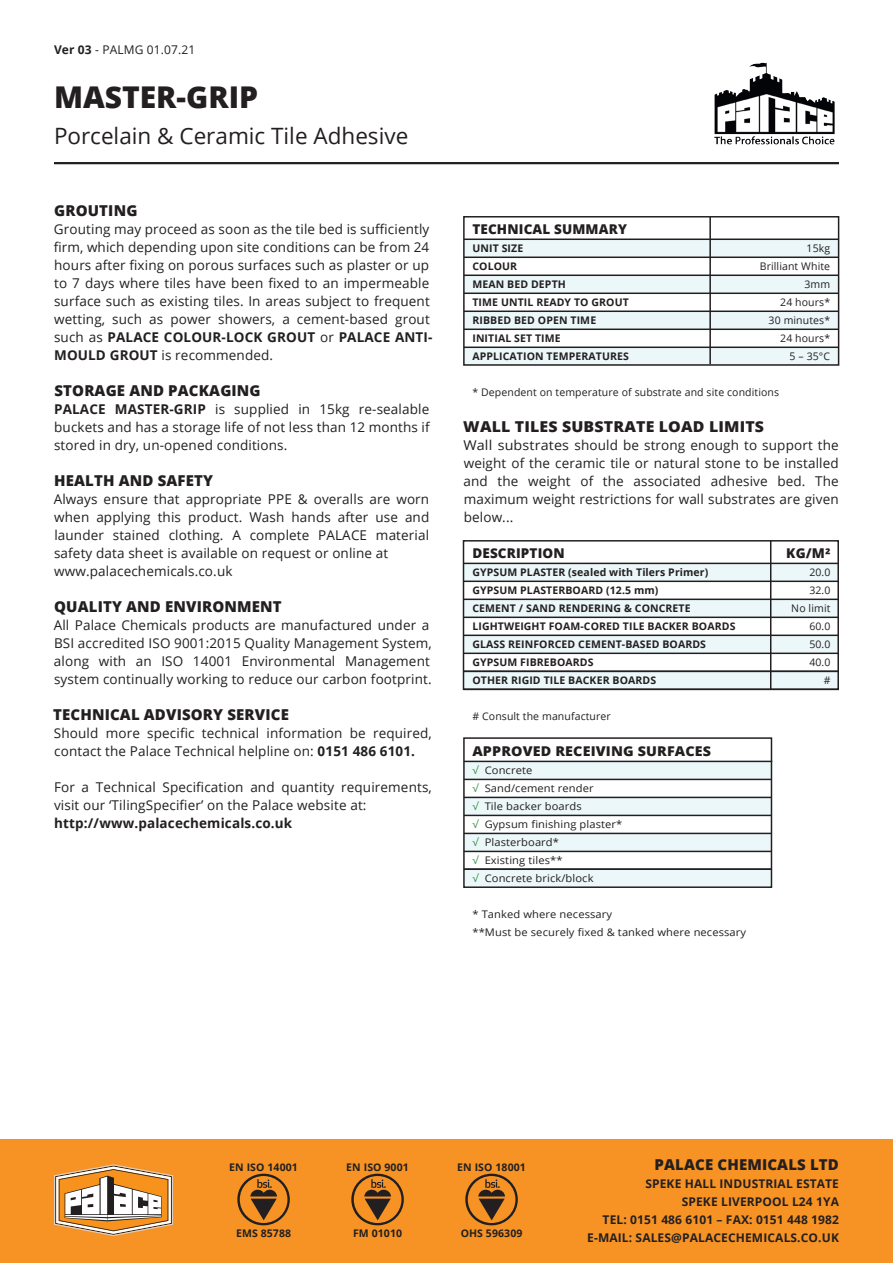
<style>
.page{position:relative;width:893px;height:1263px;background:#fff}
.page>*{position:absolute;margin:0;border:0;box-sizing:border-box;transform-origin:0 0}
.t1{font:800 30px "Open Sans";color:#231f20}
.t2{font:22.5px "Open Sans";color:#231f20}
.t3{font:800 15px "Open Sans";letter-spacing:.01em;color:#231f20}
.t4{font:800 15px "Open Sans";letter-spacing:.01em;color:#231f20;scale:1.06 1}
.t5{font:13.5px/18px "Open Sans";letter-spacing:.01em;color:#231f20}
.t6{font:13.5px/18px "Open Sans";letter-spacing:.01em;color:#231f20;text-align:justify;scale:1.06 1}
.t7{font:700 13.5px "Open Sans";letter-spacing:.01em;color:#231f20}
.t8{font:800 13.5px "Open Sans";letter-spacing:.01em;color:#231f20}
.t9{font:800 13.5px "Open Sans";letter-spacing:.01em;color:#231f20;scale:1.06 1}
.t10{font:700 12px/18px "Open Sans";letter-spacing:.01em;color:#231f20;text-align:right}
.t11{font:12px "Open Sans";letter-spacing:.01em;color:#231f20}
.t12{font:700 10.5px/18px "Open Sans";letter-spacing:.01em;color:#231f20}
.t13{font:10.5px/18px "Open Sans";letter-spacing:.01em;color:#231f20;scale:1.06 1}
.t14{font:10.5px/18px "Open Sans";letter-spacing:.01em;color:#231f20;text-align:right}
.s1{font-weight:700}
.s2{color:#359343}
</style>
<div class="page">
<div style="left:464px;top:761px;width:307px;height:18px;background:#ebf7f9"></div>
<div style="left:464px;top:797px;width:307px;height:18px;background:#ebf7f9"></div>
<div style="left:464px;top:833px;width:307px;height:18px;background:#ebf7f9"></div>
<div style="left:464px;top:868px;width:307px;height:18px;background:#ebf7f9"></div>
<div style="left:0;top:1140px;width:893px;height:123px;background:#f79324"></div>
<svg style="left:54px;top:1164px;width:119px;height:72px"></svg>
<hr style="left:54px;top:162px;width:785px;height:2px;background:#231f20">
<div style="left:464px;top:239px;width:375px;height:18px;background:#ebf7f9"></div>
<div style="left:464px;top:563px;width:375px;height:18px;background:#ebf7f9"></div>
<div style="left:464px;top:275px;width:375px;height:18px;background:#ebf7f9"></div>
<div style="left:464px;top:599px;width:375px;height:18px;background:#ebf7f9"></div>
<div style="left:464px;top:311px;width:375px;height:18px;background:#ebf7f9"></div>
<div style="left:464px;top:635px;width:375px;height:18px;background:#ebf7f9"></div>
<div style="left:464px;top:347px;width:375px;height:18px;background:#ebf7f9"></div>
<div style="left:464px;top:672px;width:375px;height:18px;background:#ebf7f9"></div>
<div style="left:463px;top:540px;width:376px;height:150px;border:2px solid #231f20"></div>
<hr style="left:464px;top:563px;width:375px;height:1px;background:#231f20">
<hr style="left:464px;top:580px;width:375px;height:2px;background:#231f20">
<hr style="left:464px;top:598px;width:375px;height:2px;background:#231f20">
<hr style="left:464px;top:616px;width:375px;height:2px;background:#231f20">
<hr style="left:464px;top:634px;width:375px;height:2px;background:#231f20">
<hr style="left:464px;top:652px;width:375px;height:2px;background:#231f20">
<hr style="left:464px;top:688px;width:375px;height:2px;background:#231f20">
<hr style="left:464px;top:670px;width:375px;height:2px;background:#231f20">
<hr style="left:770px;top:540px;width:1px;height:150px;background:#231f20">
<div style="left:463px;top:216px;width:376px;height:150px;border:2px solid #231f20"></div>
<hr style="left:464px;top:238px;width:375px;height:2px;background:#231f20">
<hr style="left:709px;top:217px;width:2px;height:147px;background:#231f20">
<hr style="left:464px;top:256px;width:375px;height:2px;background:#231f20">
<hr style="left:464px;top:274px;width:375px;height:2px;background:#231f20">
<hr style="left:464px;top:292px;width:375px;height:2px;background:#231f20">
<hr style="left:464px;top:310px;width:375px;height:2px;background:#231f20">
<hr style="left:464px;top:328px;width:375px;height:2px;background:#231f20">
<hr style="left:464px;top:346px;width:375px;height:2px;background:#231f20">
<div style="left:463px;top:737px;width:309px;height:151px;border:2px solid #231f20"></div>
<hr style="left:464px;top:761px;width:308px;height:1px;background:#231f20">
<hr style="left:464px;top:779px;width:307px;height:1px;background:#231f20">
<hr style="left:464px;top:797px;width:307px;height:1px;background:#231f20">
<hr style="left:464px;top:815px;width:307px;height:1px;background:#231f20">
<hr style="left:464px;top:833px;width:307px;height:1px;background:#231f20">
<hr style="left:464px;top:851px;width:307px;height:1px;background:#231f20">
<hr style="left:464px;top:868px;width:307px;height:2px;background:#231f20">
<svg style="left:237px;top:1174px;width:53px;height:51px"></svg>
<svg style="left:351px;top:1174px;width:53px;height:51px"></svg>
<svg style="left:465px;top:1174px;width:53px;height:51px"></svg>
<img style="left:714px;top:62px;width:121px;height:83px">
<p class="t11" style="left:54px;top:41px;width:143px"><span class="s1">Ver 03</span> - PALMG 01.07.21</p>
<h1 class="t1" style="left:54px;top:74px;width:206px">MASTER-GRIP</h1>
<h2 class="t2" style="left:54px;top:120px;width:356px">Porcelain &amp; Ceramic Tile Adhesive</h2>
<p class="t3" style="left:54px;top:199px;width:85px">GROUTING</p>
<p class="t5" style="left:54px;top:220px;width:380px">Grouting may proceed as soon as the tile bed is sufficiently firm, which depending upon site conditions can be from 24 hours after fixing on porous surfaces such as plaster or up to 7 days where tiles have been fixed to an impermeable surface such as existing tiles. In areas subject to frequent wetting, such as power showers, a cement-based grout such as <span class="s1">PALACE COLOUR-LOCK GROUT</span> or <span class="s1">PALACE ANTI-MOULD GROUT</span> is recommended.</p>
<p class="t3" style="left:54px;top:379px;width:208px">STORAGE AND PACKAGING</p>
<p class="t5" style="left:54px;top:400px;width:377px;text-align:justify"><span class="s1">PALACE MASTER-GRIP</span> is supplied in 15kg re-sealable buckets and has a storage life of not less than 12 months if stored in dry, un-opened conditions.</p>
<p class="t3" style="left:54px;top:469px;width:161px">HEALTH AND SAFETY</p>
<p class="t5" style="left:54px;top:490px;width:377px">Always ensure that appropriate PPE &amp; overalls are worn when applying this product. Wash hands after use and launder stained clothing. A complete PALACE material safety data sheet is available on request or online at www.palacechemicals.co.uk</p>
<p class="t3" style="left:54px;top:595px;width:229px">QUALITY AND ENVIRONMENT</p>
<p class="t5" style="left:54px;top:616px;width:380px">All Palace Chemicals products are manufactured under a BSI accredited ISO 9001:2015 Quality Management System, along with an ISO 14001 Environmental Management system continually working to reduce our carbon footprint.</p>
<p class="t3" style="left:53px;top:703px;width:237px">TECHNICAL ADVISORY SERVICE</p>
<p class="t5" style="left:54px;top:724px;width:379px">Should more specific technical information be required, contact the Palace Technical helpline on: <span class="s1">0151 486 6101.</span></p>
<p class="t5" style="left:54px;top:778px;width:379px">For a Technical Specification and quantity requirements, visit our ‘TilingSpecifier’ on the Palace website at:</p>
<p class="t7" style="left:54px;top:814px;width:240px">http://www.palacechemicals.co.uk</p>
<p class="t8" style="left:472px;top:219px;width:156px">TECHNICAL SUMMARY</p>
<p class="t12" style="left:472px;top:239px;width:158px">UNIT SIZE<br>COLOUR<br>MEAN BED DEPTH<br>TIME UNTIL READY TO GROUT<br>RIBBED BED OPEN TIME<br>INITIAL SET TIME<br>APPLICATION TEMPERATURES</p>
<p class="t14" style="left:760px;top:239px;width:72px">15kg<br>Brilliant White<br>3mm<br>24 hours*<br>30 minutes*<br>24 hours*<br>5 – 35°C</p>
<p class="t14" style="left:472px;top:383px;width:308px">* Dependent on temperature of substrate and site conditions</p>
<p class="t4" style="left:463px;top:415px;width:285px">WALL TILES SUBSTRATE LOAD LIMITS</p>
<p class="t6" style="left:463px;top:436px;width:356px">Wall substrates should be strong enough to support the weight of the ceramic tile or natural stone to be installed and the weight of the associated adhesive bed. The maximum weight restrictions for wall substrates are given below...</p>
<p class="t8" style="left:472px;top:543px;width:94px">DESCRIPTION</p>
<p class="t12" style="left:472px;top:563px;width:265px">GYPSUM PLASTER (sealed with Tilers Primer)<br>GYPSUM PLASTERBOARD (12.5 mm)<br>CEMENT / SAND RENDERING &amp; CONCRETE LIGHTWEIGHT FOAM-CORED TILE BACKER BOARDS GLASS REINFORCED CEMENT-BASED BOARDS GYPSUM FIBREBOARDS<br>OTHER RIGID TILE BACKER BOARDS</p>
<p class="t14" style="left:472px;top:707px;width:140px"># Consult the manufacturer</p>
<p class="t9" style="left:472px;top:741px;width:227px">APPROVED RECEIVING SURFACES</p>
<p class="t13" style="left:472px;top:761px;width:143px"><span class="s2">√</span> Concrete<br><span class="s2">√</span> Sand/cement render<br><span class="s2">√</span> Tile backer boards<br><span class="s2">√</span> Gypsum finishing plaster* <span class="s2">√</span> Plasterboard*<br><span class="s2">√</span> Existing tiles**<br><span class="s2">√</span> Concrete brick/block</p>
<p class="t13" style="left:472px;top:905px;width:260px">* Tanked where necessary<br>**Must be securely fixed &amp; tanked where necessary</p>
<p class="t8" style="left:786px;top:543px;width:46px">KG/M²</p>
<p class="t14" style="left:791px;top:563px;width:41px">20.0<br>32.0<br>No limit<br>60.0<br>50.0<br>40.0<br>#</p>
<p class="t12" style="left:229px;top:1158px;width:70px">EN ISO 14001</p>
<p class="t12" style="left:236px;top:1223px;width:57px">EMS 85788</p>
<p class="t12" style="left:346px;top:1158px;width:64px">EN ISO 9001</p>
<p class="t12" style="left:353px;top:1223px;width:51px">FM 01010</p>
<p class="t12" style="left:457px;top:1158px;width:70px">EN ISO 18001</p>
<p class="t12" style="left:461px;top:1223px;width:63px">OHS 596309</p>
<p class="t3" style="left:655px;top:1153px;width:186px">PALACE CHEMICALS LTD</p>
<p class="t10" style="left:587px;top:1174px;width:253px">SPEKE HALL INDUSTRIAL ESTATE<br>SPEKE LIVERPOOL L24 1YA<br>TEL: 0151 486 6101 – FAX: 0151 448 1982<br>E-MAIL: SALES@PALACECHEMICALS.CO.UK</p>
</div>
